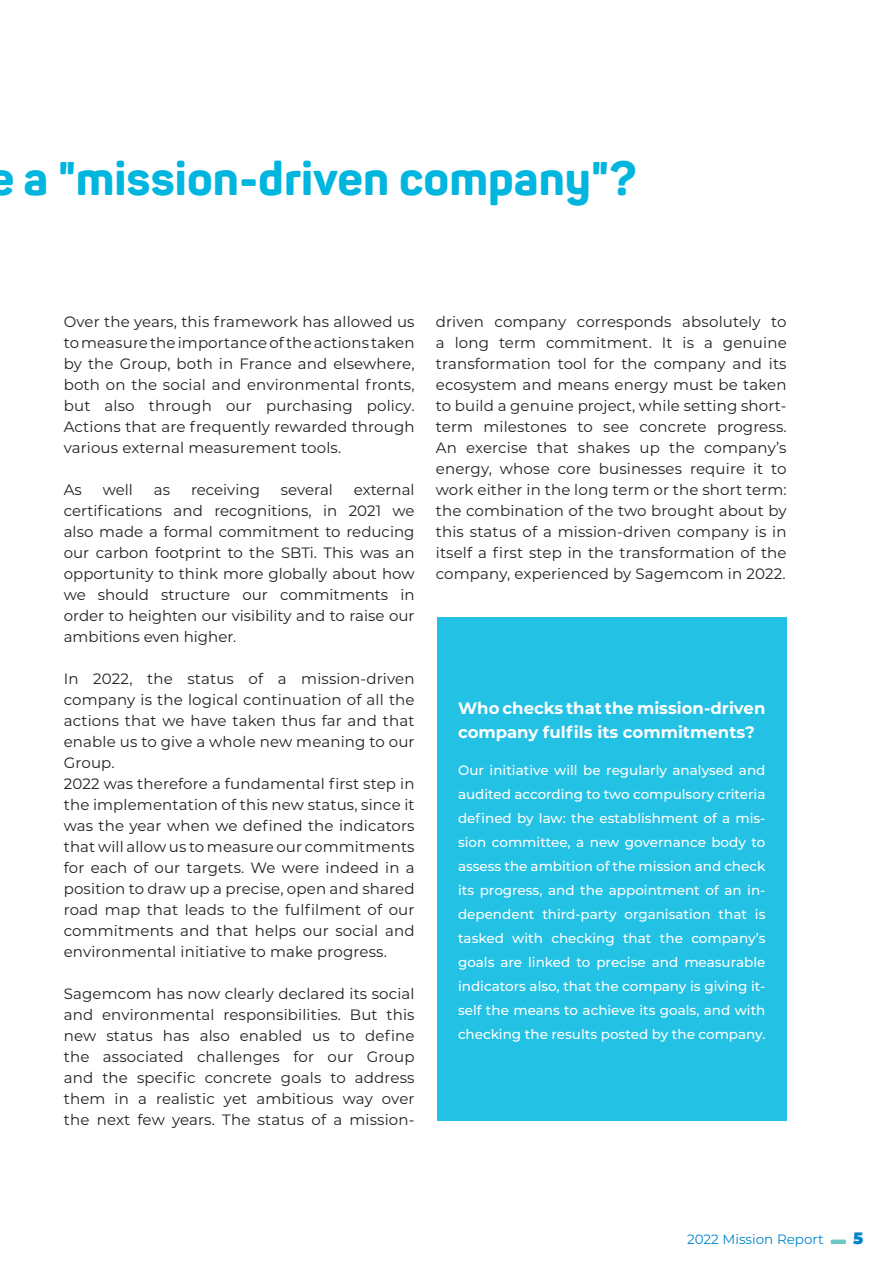
<style>
.page{position:relative;width:893px;height:1263px;background:#fff}
.page>*{position:absolute;margin:0;border:0;box-sizing:border-box;transform-origin:0 0}
.t1{font:800 46.5px "Panton";color:#00b5de}
.t2{font:700 16.5px/24px "Montserrat";color:#fff}
.t3{font:900 16.5px "Montserrat";color:#0084ca}
.t4{font:15px/21px "Montserrat";letter-spacing:.01em;color:#231f20;text-align:justify}
.t5{font:500 13.5px/24px "Montserrat";color:#fff;text-align:justify}
.t6{font:13.5px "Montserrat";color:#0084ca}
</style>
<div class="page">
<div style="left:831px;top:1239px;width:15px;height:5px;background:#6ac8c7"></div>
<div style="left:437px;top:617px;width:350px;height:503px;background:#23c1e4"></div>
<h1 class="t1" style="left:-12px;top:148px;width:650px">e a "mission-driven company"?</h1>
<p class="t4" style="left:64px;top:311px;width:352px">Over the years, this framework has allowed us to measure the importance of the actions taken by the Group, both in France and elsewhere, both on the social and environmental fronts, but also through our purchasing policy.<br>Actions that are frequently rewarded through various external measurement tools.</p>
<p class="t4" style="left:64px;top:479px;width:20px">As</p>
<p class="t4" style="left:103px;top:479px;width:32px">well</p>
<p class="t4" style="left:154px;top:479px;width:18px">as</p>
<p class="t4" style="left:191px;top:479px;width:70px">receiving</p>
<p class="t4" style="left:281px;top:479px;width:53px">several</p>
<p class="t4" style="left:64px;top:479px;width:352px;text-indent:290px">external certifications and recognitions, in 2021 we also made a formal commitment to reducing our carbon footprint to the SBTi. This was an opportunity to think more globally about how we should structure our commitments in order to heighten our visibility and to raise our ambitions even higher.</p>
<p class="t4" style="left:64px;top:668px;width:352px;text-align:left">In 2022, the status of a mission-driven company is the logical continuation of all the actions that we have taken thus far and that enable us to give a whole new meaning to our Group.<br>2022 was therefore a fundamental first step in the implementation of this new status, since it was the year when we defined the indicators that will allow us to measure our commitments for each of our targets. We were indeed in a position to draw up a precise, open and shared road map that leads to the fulfilment of our commitments and that helps our social and environmental initiative to make progress.</p>
<p class="t4" style="left:64px;top:983px;width:352px">Sagemcom has now clearly declared its social and environmental responsibilities. But this new status has also enabled us to define the associated challenges for our Group and the specific concrete goals to address them in a realistic yet ambitious way over the next few years. The status of a mission-</p>
<p class="t4" style="left:436px;top:311px;width:352px">driven company corresponds absolutely to a long term commitment. It is a genuine transformation tool for the company and its ecosystem and means energy must be taken to build a genuine project, while setting short&shy;term milestones to see concrete progress.<br>An exercise that shakes up the company’s energy, whose core businesses require it to work either in the long term or the short term: the combination of the two brought about by this status of a mission-driven company is in itself a first step in the transformation of the company, experienced by Sagemcom in 2022.</p>
<p class="t2" style="left:458px;top:695px;width:309px">Who checks that the mission-driven company fulfils its commitments?</p>
<p class="t5" style="left:458px;top:757px;width:309px">Our initiative will be regularly analysed and audited according to two compulsory criteria defined by law: the establishment of a mis&shy;sion committee, a new governance body to assess the ambition of the mission and check its progress, and the appointment of an in&shy;dependent third-party organisation that is tasked with checking that the company’s goals are linked to precise and measurable indicators also, that the company is giving it&shy;self the means to achieve its goals, and with checking the results posted by the company.</p>
<p class="t6" style="left:687px;top:1230px;width:138px">2022 Mission Report</p>
<p class="t3" style="left:853px;top:1226px;width:12px">5</p>
</div>
